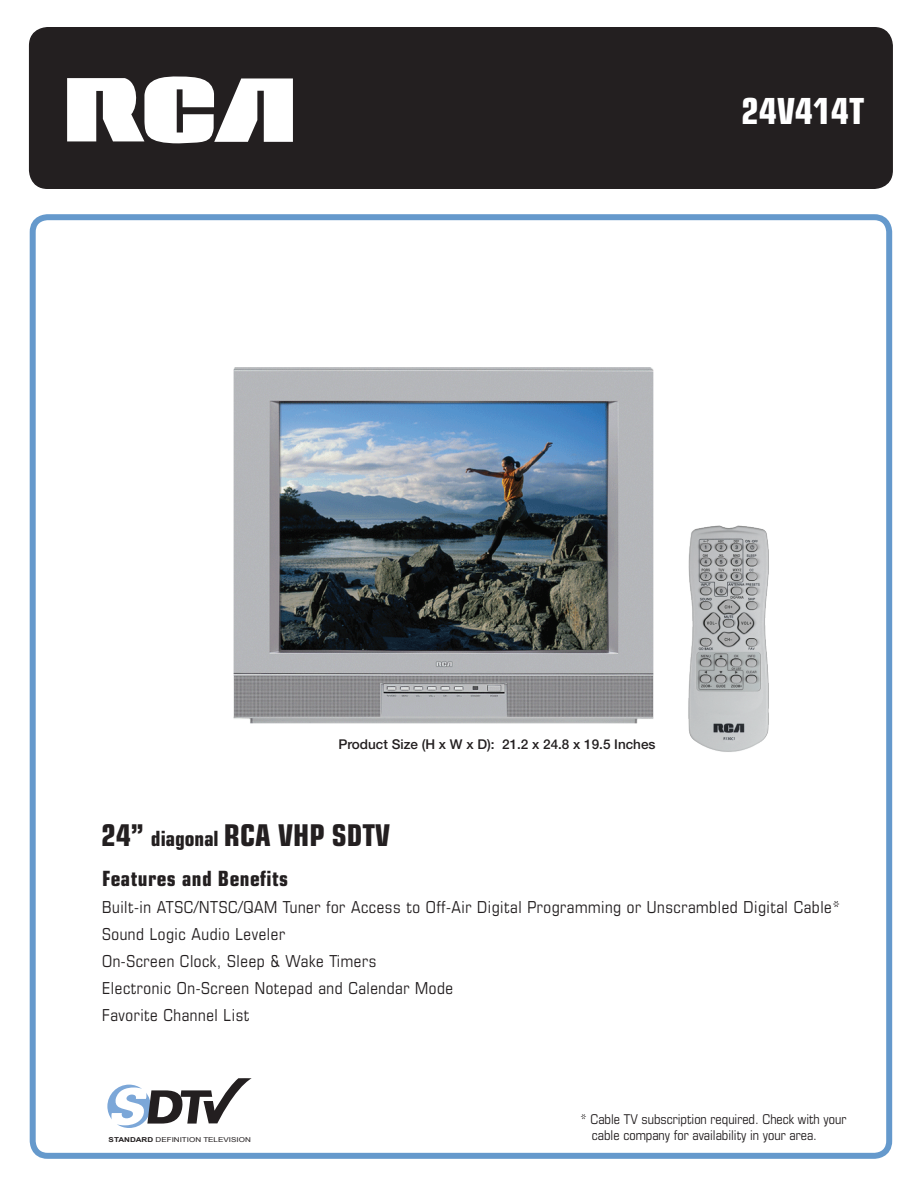
<style>
.page{position:relative;width:918px;height:1188px;background:#fff}
.page>*{position:absolute;margin:0;border:0;box-sizing:border-box;transform-origin:0 0}
.t1{font:700 condensed 36px "Eurostile";color:#fff}
.t2{font:700 condensed 30px "Eurostile";color:#231f20}
.t3{font:700 condensed 21px "Eurostile";letter-spacing:.02em;color:#231f20}
.t4{font:condensed 16.5px/27px "Eurostile";letter-spacing:.035em;color:#231f20}
.t5{font:condensed 13.5px/16.2px "Eurostile";color:#231f20}
.t6{font:500 13.5px "Helvetica Neue";color:#231f20}
.t7{font:6.75px "Arial";color:#231f20;scale:1.19 1}
.s1{font-size:21px}
.s2{font-weight:700}
</style>
<div class="page">
<div style="left:30px;top:214px;width:862px;height:945px;border:6px solid #6599cc;border-radius:15px"></div>
<div style="left:30px;top:28px;width:862px;height:160px;background:#231f20;border-radius:18px"></div>
<div style="left:29px;top:27px;width:864px;height:162px;border:2px solid #231f20;border-radius:18px"></div>
<svg style="left:67px;top:76px;width:226px;height:68px"></svg>
<img style="left:233px;top:367px;width:421px;height:357px">
<img style="left:688px;top:525px;width:81px;height:227px">
<svg style="left:107px;top:1078px;width:145px;height:50px"></svg>
<h1 class="t1" style="left:741px;top:89px;width:125px">24V414T</h1>
<p class="t6" style="left:338px;top:736px;width:319px">Product Size (H x W x D): 21.2 x 24.8 x 19.5 Inches</p>
<h2 class="t2" style="left:101px;top:817px;width:291px">24” <span class="s1">diagonal</span> RCA VHP SDTV</h2>
<p class="t3" style="left:102px;top:866px;width:188px">Features and Benefits</p>
<p class="t4" style="left:102px;top:894px;width:739px">Built-in ATSC/NTSC/QAM Tuner for Access to Off-Air Digital Programming or Unscrambled Digital Cable* Sound Logic Audio Leveler<br>On-Screen Clock, Sleep &amp; Wake Timers<br>Electronic On-Screen Notepad and Calendar Mode<br>Favorite Channel List</p>
<p class="t7" style="left:109px;top:1135px;width:121px"><span class="s2">STANDARD</span> DEFINITION TELEVISION</p>
<p class="t5" style="left:592px;top:1111px;width:256px;text-indent:-11px">* Cable TV subscription required. Check with your cable company for availability in your area.</p>
</div>
